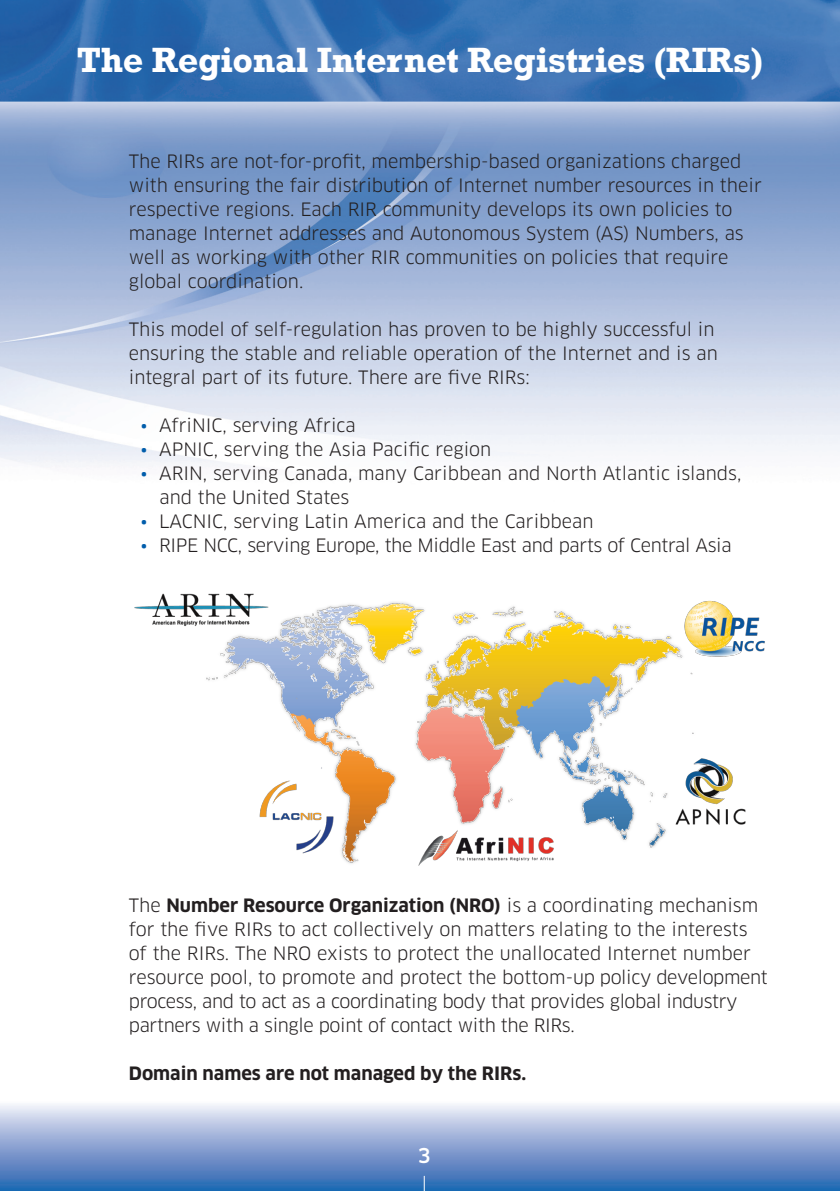
<style>
.page{position:relative;width:840px;height:1191px;background:#fff}
.page>*{position:absolute;margin:0;border:0;box-sizing:border-box;transform-origin:0 0}
.t1{font:700 36px "Rockwell";letter-spacing:-.01em;color:#fff}
.t2{font:500 20px "Clan";color:#fff}
.Text_Paragraph{font:18px/24px "Clan";color:#231f20}
.Text_Paragraph-2{font:18px "Clan";letter-spacing:-.02em;color:#231f20}
.Text_Paragraph-3{font:700 18px "Clan";color:#231f20}
.s1{color:#015dab}
.s2{font-weight:700}
</style>
<div class="page">
<div style="left:0;top:1100px;width:839px;height:91px;background:linear-gradient(to bottom,#faf3fa,#235eae)"></div>
<img style="left:0;top:0;width:839px;height:467px">
<img style="left:134px;top:593px;width:631px;height:273px">
<svg style="left:423px;top:1175px;width:1px;height:16px"></svg>
<p class="t1" style="left:77px;top:38px;width:687px">The Regional Internet Registries (RIRs)</p>
<p class="Text_Paragraph" style="left:129px;top:150px;width:634px">The RIRs are not-for-profit, membership-based organizations charged with ensuring the fair distribution of Internet number resources in their respective regions. Each RIR community develops its own policies to manage Internet addresses and Autonomous System (AS) Numbers, as well as working with other RIR communities on policies that require global coordination.</p>
<p class="Text_Paragraph" style="left:129px;top:318px;width:590px">This model of self-regulation has proven to be highly successful in ensuring the stable and reliable operation of the Internet and is an integral part of its future. There are five RIRs:</p>
<p class="Text_Paragraph" style="left:140px;top:414px;width:217px"><span class="s1">•</span> AfriNIC, serving Africa</p>
<p class="Text_Paragraph" style="left:140px;top:438px;width:352px"><span class="s1">•</span> APNIC, serving the Asia Pacific region</p>
<p class="Text_Paragraph" style="left:140px;top:462px;width:602px"><span class="s1">•</span> ARIN, serving Canada, many Caribbean and North Atlantic islands,</p>
<p class="Text_Paragraph" style="left:159px;top:486px;width:191px">and the United States</p>
<p class="Text_Paragraph" style="left:140px;top:510px;width:454px"><span class="s1">•</span> LACNIC, serving Latin America and the Caribbean</p>
<p class="Text_Paragraph-2" style="left:140px;top:534px;width:592px"><span class="s1">•</span> RIPE NCC, serving Europe, the Middle East and parts of Central Asia</p>
<p class="Text_Paragraph" style="left:129px;top:894px;width:640px">The <span class="s2">Number Resource Organization (NRO)</span> is a coordinating mechanism for the five RIRs to act collectively on matters relating to the interests of the RIRs. The NRO exists to protect the unallocated Internet number resource pool, to promote and protect the bottom-up policy development process, and to act as a coordinating body that provides global industry partners with a single point of contact with the RIRs.</p>
<p class="Text_Paragraph-3" style="left:129px;top:1062px;width:399px">Domain names are not managed by the RIRs.</p>
<p class="t2" style="left:417px;top:1143px;width:14px">3</p>
</div>
